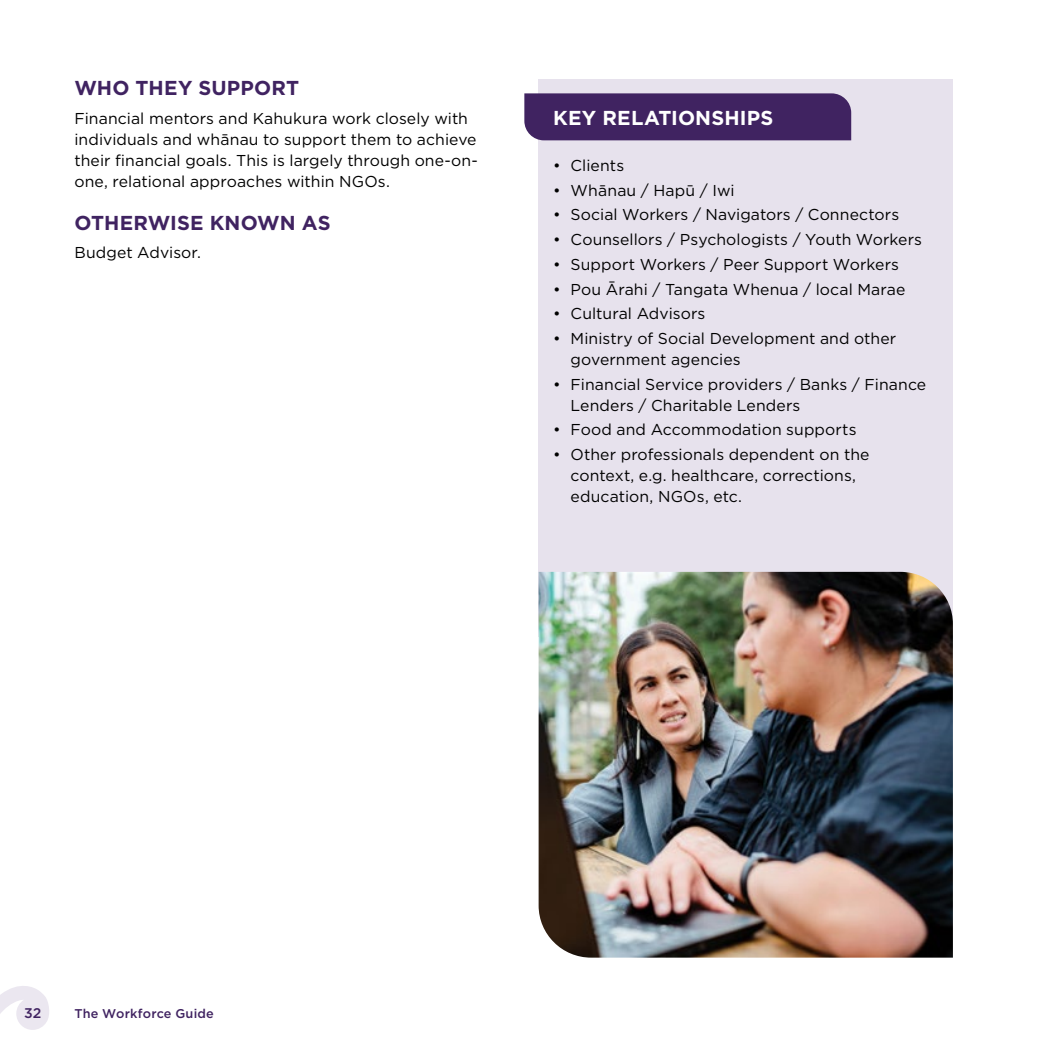
<style>
.page{position:relative;width:1042px;height:1042px;background:#fff}
.page>*{position:absolute;margin:0;border:0;box-sizing:border-box;transform-origin:0 0}
.t1{font:700 20.12px "Gotham";letter-spacing:.005em;color:#402361}
.t2{font:700 20.12px "Gotham";letter-spacing:.01em;color:#fff}
.t3{font:15.75px/21px "Gotham";letter-spacing:.005em;color:#000}
.t4{font:500 14px "Gotham";color:#402361}
.t5{font:500 12.6px "Gotham";letter-spacing:.015em;color:#402361}
</style>
<div class="page">
<svg style="left:0;top:986px;width:49px;height:44px"></svg>
<div style="left:538px;top:79px;width:414px;height:558px;background:#e7e2ed"></div>
<div style="left:524px;top:93px;width:327px;height:47px;background:#402361"></div>
<img style="left:538px;top:572px;width:415px;height:385px">
<p class="t1" style="left:74px;top:75px;width:226px">WHO THEY SUPPORT</p>
<p class="t3" style="left:74px;top:108px;width:405px">Financial mentors and Kahukura work closely with individuals and whānau to support them to achieve their financial goals. This is largely through one-on&shy;one, relational approaches within NGOs.</p>
<p class="t1" style="left:74px;top:209px;width:258px">OTHERWISE KNOWN AS</p>
<p class="t3" style="left:74px;top:242px;width:128px">Budget Advisor.</p>
<p class="t2" style="left:553px;top:105px;width:222px">KEY RELATIONSHIPS</p>
<p class="t3" style="left:553px;top:154px;width:72px">• Clients</p>
<p class="t3" style="left:553px;top:179px;width:183px">• Whānau / Hapū / Iwi</p>
<p class="t3" style="left:553px;top:204px;width:347px">• Social Workers / Navigators / Connectors</p>
<p class="t3" style="left:553px;top:229px;width:370px">• Counsellors / Psychologists / Youth Workers</p>
<p class="t3" style="left:553px;top:253px;width:347px">• Support Workers / Peer Support Workers</p>
<p class="t3" style="left:553px;top:278px;width:354px">• Pou Ārahi / Tangata Whenua / local Marae</p>
<p class="t3" style="left:553px;top:303px;width:154px">• Cultural Advisors</p>
<p class="t3" style="left:570px;top:327px;width:327px;text-indent:-17px">• Ministry of Social Development and other government agencies</p>
<p class="t3" style="left:570px;top:373px;width:357px;text-indent:-17px">• Financial Service providers / Banks / Finance<br>Lenders / Charitable Lenders</p>
<p class="t3" style="left:553px;top:419px;width:305px">• Food and Accommodation supports</p>
<p class="t3" style="left:570px;top:444px;width:300px;text-indent:-17px">• Other professionals dependent on the context, e.g. healthcare, corrections, education, NGOs, etc.</p>
<p class="t4" style="left:24px;top:1004px;width:19px">32</p>
<p class="t5" style="left:74px;top:1005px;width:141px">The Workforce Guide</p>
</div>
